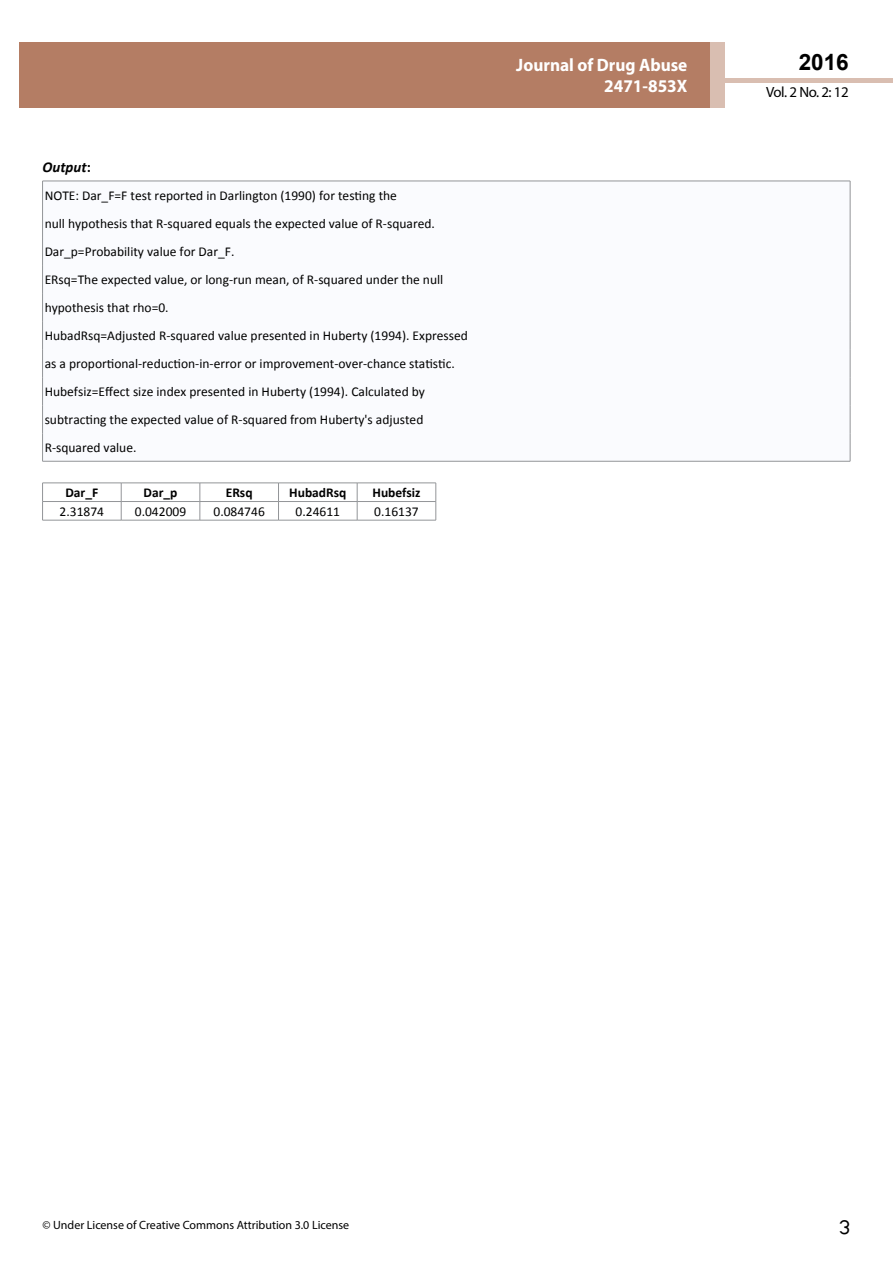
<style>
.page{position:relative;width:893px;height:1263px;background:#fff}
.page>*{position:absolute;margin:0;border:0;box-sizing:border-box;transform-origin:0 0}
.t1{font:25.5px "Tunga";color:#000}
.t2{font:700 22.5px "Arial";color:#000}
.t3{font:700 18px/21.6px "Myriad Pro";color:#fff;text-align:right;scale:.96 1}
.t4{font:italic 700 15px "Calibri";color:#000}
.t5{font:14.85px "Myriad Pro";letter-spacing:-.03em;color:#000}
.t6{font:13.5px/28px "Calibri";color:#000}
.t7{font:700 13.5px "Calibri";color:#000}
.t8{font:12px "Myriad Pro";color:#000}
.s1{font-style:normal}
</style>
<div class="page">
<hr style="left:725px;top:78px;width:168px;height:4px;background:#d9beb1">
<div style="left:19px;top:42px;width:690px;height:66px;background:#b47d64"></div>
<div style="left:709px;top:42px;width:16px;height:66px;background:#d9beb1"></div>
<svg style="left:43px;top:182px;width:807px;height:279px"></svg>
<hr style="left:43px;top:181px;width:807px;height:1px;background:#939598">
<svg style="left:42px;top:181px;width:1px;height:280px"></svg>
<svg style="left:850px;top:181px;width:1px;height:280px"></svg>
<hr style="left:43px;top:461px;width:807px;height:1px;background:#939598">
<hr style="left:43px;top:483px;width:78px;height:1px;background:#939598">
<hr style="left:121px;top:483px;width:79px;height:1px;background:#939598">
<hr style="left:200px;top:483px;width:78px;height:1px;background:#939598">
<hr style="left:278px;top:483px;width:79px;height:1px;background:#939598">
<hr style="left:357px;top:483px;width:79px;height:1px;background:#939598">
<hr style="left:43px;top:501px;width:78px;height:1px;background:#939598">
<svg style="left:42px;top:483px;width:1px;height:37px"></svg>
<hr style="left:121px;top:501px;width:79px;height:1px;background:#939598">
<svg style="left:121px;top:483px;width:1px;height:37px"></svg>
<hr style="left:200px;top:501px;width:78px;height:1px;background:#939598">
<svg style="left:200px;top:483px;width:1px;height:37px"></svg>
<hr style="left:278px;top:501px;width:79px;height:1px;background:#939598">
<svg style="left:278px;top:484px;width:1px;height:36px"></svg>
<hr style="left:357px;top:501px;width:79px;height:1px;background:#939598">
<svg style="left:357px;top:483px;width:1px;height:37px"></svg>
<svg style="left:436px;top:483px;width:1px;height:37px"></svg>
<hr style="left:43px;top:520px;width:78px;height:1px;background:#939598">
<hr style="left:121px;top:520px;width:79px;height:1px;background:#939598">
<hr style="left:200px;top:520px;width:78px;height:1px;background:#939598">
<hr style="left:278px;top:520px;width:79px;height:1px;background:#939598">
<hr style="left:357px;top:520px;width:79px;height:1px;background:#939598">
<p class="t4" style="left:43px;top:158px;width:50px">Output<span class="s1">:</span></p>
<p class="t6" style="left:45px;top:182px;width:425px">NOTE: Dar_F=F test reported in Darlington (1990) for testing the<br>null hypothesis that R-squared equals the expected value of R-squared.<br>Dar_p=Probability value for Dar_F.<br>ERsq=The expected value, or long-run mean, of R-squared under the null hypothesis that rho=0.<br>HubadRsq=Adjusted R-squared value presented in Huberty (1994). Expressed as a proportional-reduction-in-error or improvement-over-chance statistic.<br>Hubefsiz=Effect size index presented in Huberty (1994). Calculated by subtracting the expected value of R-squared from Huberty's adjusted R-squared value.</p>
<p class="t7" style="left:65px;top:484px;width:34px">Dar_F</p>
<p class="t7" style="left:144px;top:484px;width:35px">Dar_p</p>
<p class="t7" style="left:226px;top:484px;width:28px">ERsq</p>
<p class="t7" style="left:289px;top:484px;width:59px">HubadRsq</p>
<p class="t7" style="left:373px;top:484px;width:49px">Hubefsiz</p>
<p class="t6" style="left:60px;top:497px;width:46px">2.31874</p>
<p class="t6" style="left:135px;top:497px;width:53px">0.042009</p>
<p class="t6" style="left:214px;top:497px;width:53px">0.084746</p>
<p class="t6" style="left:296px;top:497px;width:46px">0.24611</p>
<p class="t6" style="left:374px;top:497px;width:46px">0.16137</p>
<h3 class="t3" style="left:517px;top:53px;width:198px">ARCHIVOS DE MEDICINA<br>ISSN 1698-9465</h3>
<h2 class="t2" style="left:799px;top:47px;width:52px">2016</h2>
<h3 class="t3" style="left:516px;top:53px;width:180px">Journal of Drug Abuse<br>2471-853X</h3>
<p class="t5" style="left:766px;top:83px;width:84px">Vol. 2 No. 2: 12</p>
<p class="t8" style="left:43px;top:1218px;width:308px">© Under License of Creative Commons Attribution 3.0 License</p>
<h1 class="t1" style="left:839px;top:1210px;width:13px">3</h1>
</div>
